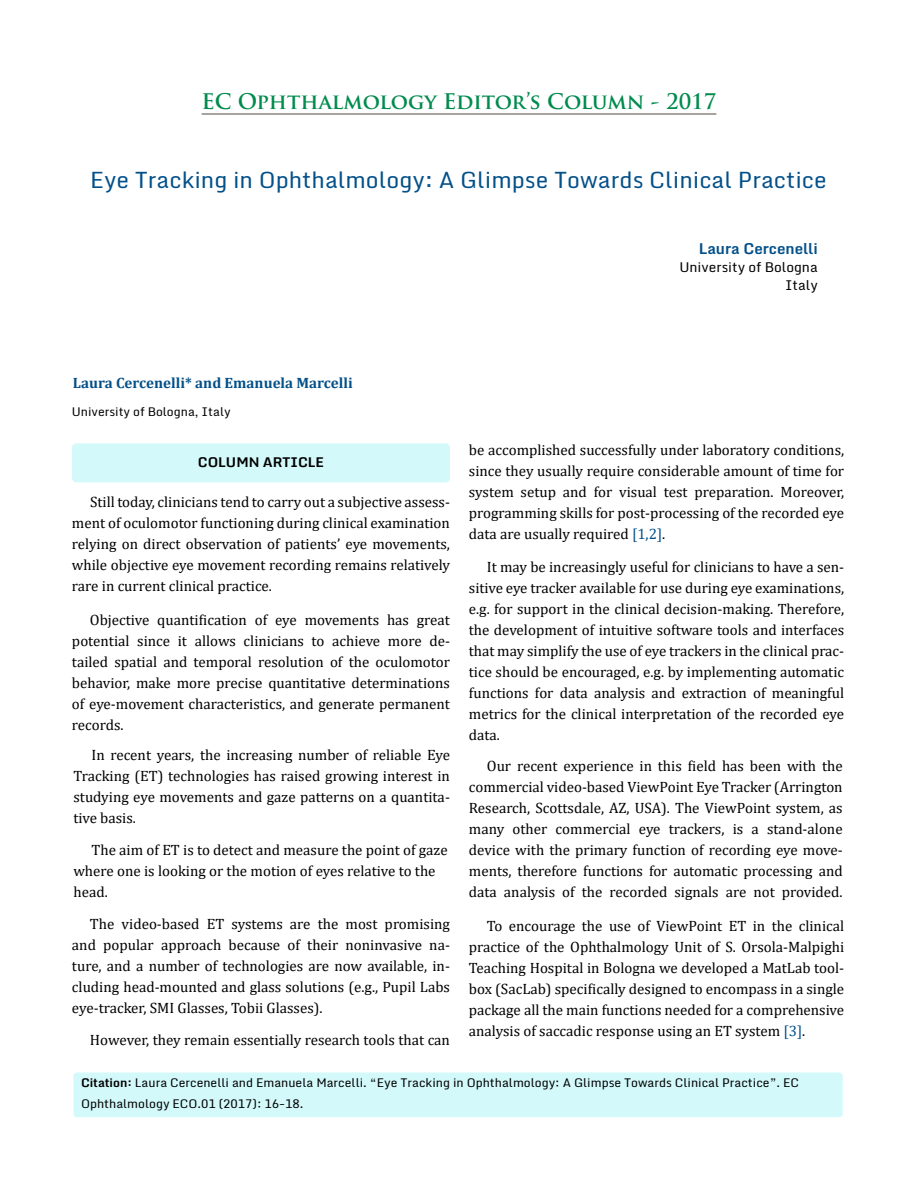
<style>
.page{position:relative;width:918px;height:1188px;background:#fff}
.page>*{position:absolute;margin:0;border:0;box-sizing:border-box;transform-origin:0 0}
.t1{font:22.5px "Monda";color:#035089}
.t2{font:700 21px "Trajan Pro";color:#008b4d}
.t3{font:15px/21px "Cambria";color:#000;text-align:justify}
.t4{font:700 15px "Cambria";color:#035089}
.t5{font:700 15px "Monda";color:#035089}
.t6{font:13.5px/18px "Monda";color:#000;text-align:right}
.t7{font:700 13.5px "Monda";color:#000}
.t8{font:12px/21px "Monda";color:#000}
.s1{color:#035089}
.s2{font-weight:700}
</style>
<div class="page">
<div style="left:73px;top:1072px;width:770px;height:46px;background:#d3f9fa;border-radius:4px"></div>
<div style="left:72px;top:1071px;width:772px;height:48px;border:2px solid #fff;border-radius:4px"></div>
<hr style="left:202px;top:113px;width:514px;height:2px;background:#645d5a">
<div style="left:72px;top:443px;width:378px;height:39px;background:#d3f9fa;border-radius:4px"></div>
<h2 class="t2" style="left:201px;top:88px;width:517px">EC Ophthalmology Editor’s Column - 2017</h2>
<h1 class="t1" style="left:90px;top:165px;width:738px">Eye Tracking in Ophthalmology: A Glimpse Towards Clinical Practice</h1>
<p class="t5" style="left:699px;top:236px;width:121px">Laura Cercenelli</p>
<p class="t6" style="left:679px;top:259px;width:140px">University of Bologna<br>Italy</p>
<p class="t4" style="left:73px;top:372px;width:281px">Laura Cercenelli* and Emanuela Marcelli</p>
<p class="t8" style="left:72px;top:401px;width:160px">University of Bologna, Italy</p>
<p class="t7" style="left:198px;top:451px;width:128px">COLUMN ARTICLE</p>
<p class="t3" style="left:72px;top:492px;width:380px;text-indent:18px">Still today, clinicians tend to carry out a subjective assess&shy;ment of oculomotor functioning during clinical examination relying on direct observation of patients’ eye movements, while objective eye movement recording remains relatively rare in current clinical practice.</p>
<p class="t3" style="left:72px;top:609px;width:380px;text-indent:18px">Objective quantification of eye movements has great potential since it allows clinicians to achieve more de&shy;tailed spatial and temporal resolution of the oculomotor behavior, make more precise quantitative determinations of eye-movement characteristics, and generate permanent records.</p>
<p class="t3" style="left:73px;top:744px;width:378px;text-indent:18px">In recent years, the increasing number of reliable Eye Tracking (ET) technologies has raised growing interest in studying eye movements and gaze patterns on a quantita&shy;tive basis.</p>
<p class="t3" style="left:73px;top:839px;width:376px;text-align:left;text-indent:18px">The aim of ET is to detect and measure the point of gaze where one is looking or the motion of eyes relative to the head.</p>
<p class="t3" style="left:72px;top:914px;width:380px;text-indent:18px">The video-based ET systems are the most promising and popular approach because of their noninvasive na&shy;ture, and a number of technologies are now available, in&shy;cluding head-mounted and glass solutions (e.g., Pupil Labs eye-tracker, SMI Glasses, Tobii Glasses).</p>
<p class="t3" style="left:90px;top:1030px;width:361px">However, they remain essentially research tools that can</p>
<p class="t3" style="left:469px;top:439px;width:377px">be accomplished successfully under laboratory conditions, since they usually require considerable amount of time for system setup and for visual test preparation. Moreover, programming skills for post-processing of the recorded eye data are usually required <span class="s1">[1,2]</span>.</p>
<p class="t3" style="left:469px;top:556px;width:377px;text-indent:18px">It may be increasingly useful for clinicians to have a sen&shy;sitive eye tracker available for use during eye examinations, e.g. for support in the clinical decision-making. Therefore, the development of intuitive software tools and interfaces that may simplify the use of eye trackers in the clinical prac&shy;tice should be encouraged, e.g. by implementing automatic functions for data analysis and extraction of meaningful metrics for the clinical interpretation of the recorded eye data.</p>
<p class="t3" style="left:469px;top:756px;width:375px;text-indent:18px">Our recent experience in this field has been with the commercial video-based ViewPoint Eye Tracker (Arrington Research, Scottsdale, AZ, USA). The ViewPoint system, as many other commercial eye trackers, is a stand-alone device with the primary function of recording eye move&shy;ments, therefore functions for automatic processing and data analysis of the recorded signals are not provided.</p>
<p class="t3" style="left:469px;top:915px;width:377px;text-indent:18px">To encourage the use of ViewPoint ET in the clinical practice of the Ophthalmology Unit of S. Orsola-Malpighi Teaching Hospital in Bologna we developed a MatLab tool&shy;box (SacLab) specifically designed to encompass in a single package all the main functions needed for a comprehensive analysis of saccadic response using an ET system <span class="s1">[3]</span>.</p>
<p class="t8" style="left:81px;top:1073px;width:720px"><span class="s2">Citation:</span> Laura Cercenelli and Emanuela Marcelli. “Eye Tracking in Ophthalmology: A Glimpse Towards Clinical Practice”. EC<br>Ophthalmology ECO.01 (2017): 16-18.</p>
</div>
